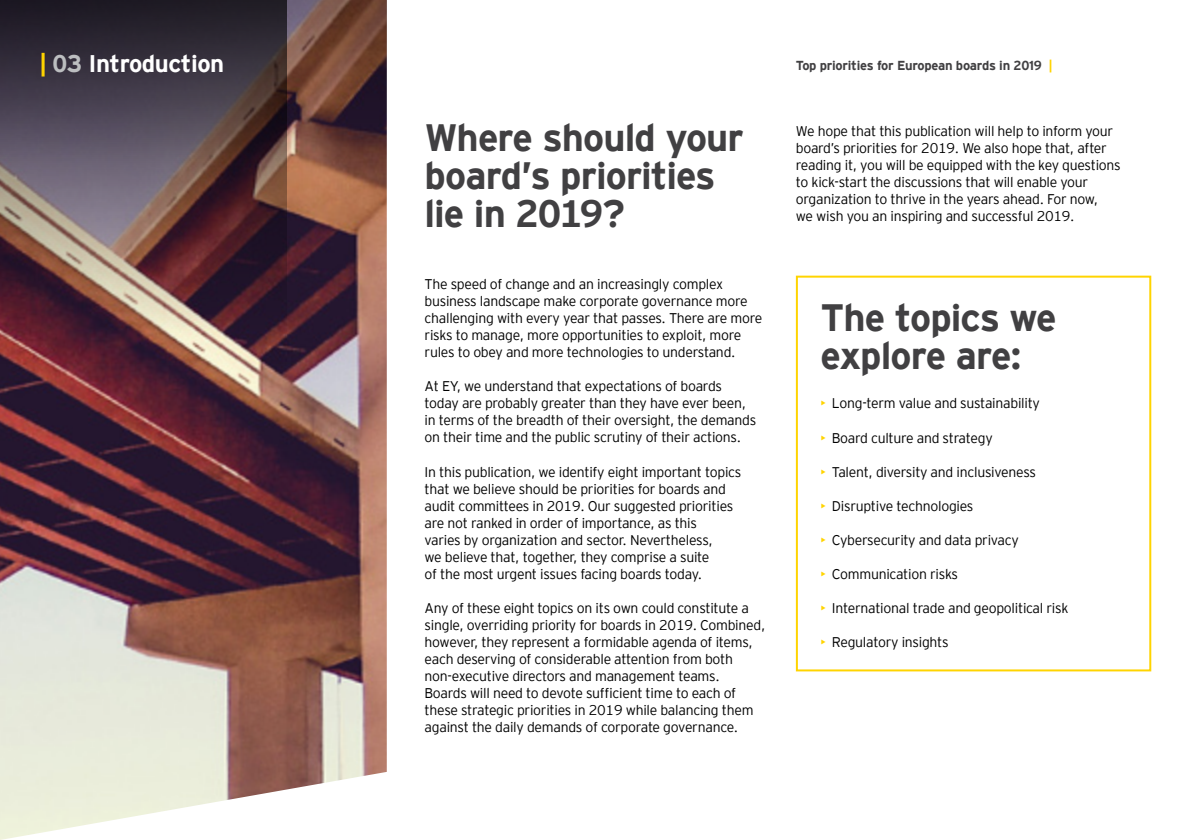
<style>
.page{position:relative;width:1191px;height:840px;background:#fff}
.page>*{position:absolute;margin:0;border:0;box-sizing:border-box;transform-origin:0 0}
.t1{font:700 38px/38px "EY Interstate";letter-spacing:-.025em;color:#414042}
.t2{font:700 24px "EY Interstate";letter-spacing:-.02em;color:#fff}
.t3{font:300 14px/17px "EY Interstate";letter-spacing:-.02em;color:#000}
.t4{font:700 13px "EY Interstate";letter-spacing:-.02em;color:#414042}
.s1{color:#ffd400}
.s2{color:#bcbec0}
</style>
<div class="page">
<img style="left:0;top:174px;width:387px;height:665px">
<svg style="left:286px;top:0;width:101px;height:174px;background:#6a443b"></svg>
<svg style="left:0;top:0;width:286px;height:363px;background:#59434a"></svg>
<div style="left:796px;top:275px;width:355px;height:396px;border:2px solid #ffd400"></div>
<h2 class="t2" style="left:40px;top:46px;width:186px"><span class="s1">|</span> <span class="s2">03</span> Introduction</h2>
<h1 class="t1" style="left:424px;top:116px;width:321px">Where should your board’s priorities lie in 2019?</h1>
<p class="t3" style="left:424px;top:275px;width:339px">The speed of change and an increasingly complex business landscape make corporate governance more challenging with every year that passes. There are more risks to manage, more opportunities to exploit, more rules to obey and more technologies to understand.</p>
<p class="t3" style="left:424px;top:377px;width:333px">At EY, we understand that expectations of boards today are probably greater than they have ever been, in terms of the breadth of their oversight, the demands on their time and the public scrutiny of their actions.</p>
<p class="t3" style="left:424px;top:462px;width:318px">In this publication, we identify eight important topics that we believe should be priorities for boards and audit committees in 2019. Our suggested priorities are not ranked in order of importance, as this<br>varies by organization and sector. Nevertheless,<br>we believe that, together, they comprise a suite<br>of the most urgent issues facing boards today.</p>
<p class="t3" style="left:424px;top:598px;width:342px">Any of these eight topics on its own could constitute a single, overriding priority for boards in 2019. Combined, however, they represent a formidable agenda of items, each deserving of considerable attention from both non-executive directors and management teams.<br>Boards will need to devote sufficient time to each of these strategic priorities in 2019 while balancing them against the daily demands of corporate governance.</p>
<p class="t4" style="left:796px;top:56px;width:258px">Top priorities for European boards in 2019 <span class="s1">|</span></p>
<p class="t3" style="left:796px;top:122px;width:326px">We hope that this publication will help to inform your board’s priorities for 2019. We also hope that, after reading it, you will be equipped with the key questions to kick-start the discussions that will enable your organization to thrive in the years ahead. For now,<br>we wish you an inspiring and successful 2019.</p>
<h1 class="t1" style="left:820px;top:296px;width:238px">The topics we explore are:</h1>
<p class="t3" style="left:820px;top:394px;width:221px"><span class="s1">•</span> Long-term value and sustainability</p>
<p class="t3" style="left:820px;top:428px;width:174px"><span class="s1">•</span> Board culture and strategy</p>
<p class="t3" style="left:820px;top:462px;width:217px"><span class="s1">•</span> Talent, diversity and inclusiveness</p>
<p class="t3" style="left:820px;top:496px;width:154px"><span class="s1">•</span> Disruptive technologies</p>
<p class="t3" style="left:820px;top:530px;width:200px"><span class="s1">•</span> Cybersecurity and data privacy</p>
<p class="t3" style="left:820px;top:564px;width:139px"><span class="s1">•</span> Communication risks</p>
<p class="t3" style="left:820px;top:598px;width:249px"><span class="s1">•</span> International trade and geopolitical risk</p>
<p class="t3" style="left:820px;top:632px;width:129px"><span class="s1">•</span> Regulatory insights</p>
</div>
